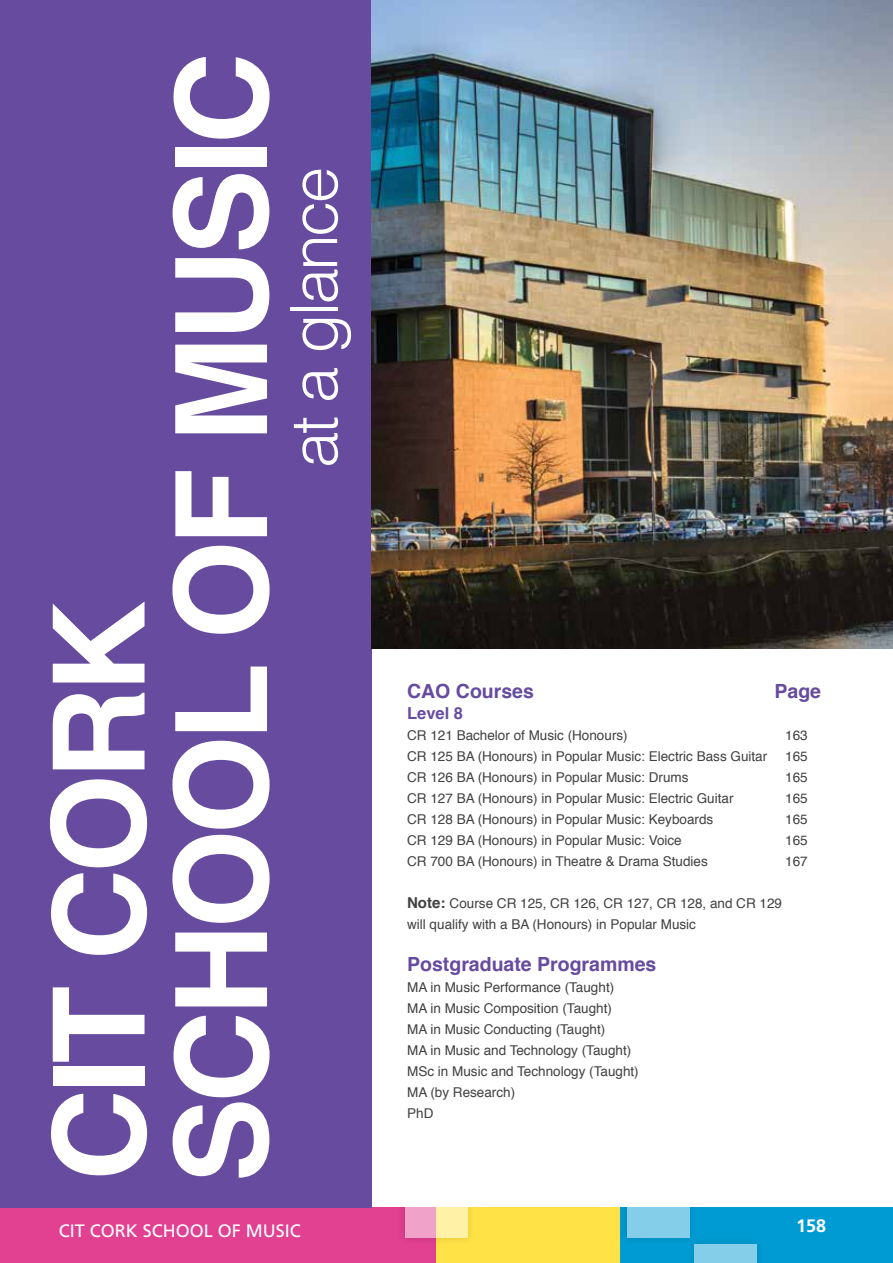
<style>
.page{position:relative;width:893px;height:1263px;background:#fff}
.page>*{position:absolute;margin:0;border:0;box-sizing:border-box;transform-origin:0 0}
.t1{font:700 127.5px/122.6px "Helvetica";letter-spacing:-.04em;color:#fff}
.t2{font:300 65.4px "Helvetica";letter-spacing:-.04em;color:#fff}
.t3{font:700 19.5px "Helvetica";color:#664b9f}
.t4{font:18px "Frutiger";color:#fff}
.t5{font:700 18px "Frutiger";color:#fff}
.t6{font:700 16.5px "Helvetica";color:#664b9f}
.t7{font:13.5px/21px "Helvetica";color:#414042}
.s1{font-weight:700;font-size:15px}
</style>
<div class="page">
<div style="left:0;top:1208px;width:436px;height:55px;background:#e24091"></div>
<div style="left:436px;top:1208px;width:268px;height:55px;background:#ffe246"></div>
<div style="left:620px;top:1208px;width:273px;height:55px;background:#009bd2"></div>
<div style="left:685px;top:1236px;width:80px;height:27px;background:#000;opacity:.3"></div>
<div style="left:694px;top:1245px;width:62px;height:18px;background:#84cee9"></div>
<div style="left:396px;top:1208px;width:80px;height:38px;background:#000;opacity:.3"></div>
<svg style="left:405px;top:1208px;width:62px;height:29px;background:#f8c9b7"></svg>
<div style="left:618px;top:1208px;width:80px;height:38px;background:#000;opacity:.3"></div>
<div style="left:627px;top:1208px;width:62px;height:29px;background:#84cee9"></div>
<div style="left:0;top:0;width:371px;height:1208px;background:#664b9f"></div>
<img style="left:371px;top:0;width:522px;height:648px">
<h1 class="t1" style="left:40px;top:1183px;width:1132px;rotate:-90deg">CIT CORK<br>SCHOOL OF MUSIC</h1>
<h2 class="t2" style="left:261px;top:468px;width:303px;rotate:-90deg">at a glance</h2>
<h3 class="t3" style="left:407px;top:675px;width:128px">CAO Courses</h3>
<h3 class="t3" style="left:774px;top:675px;width:48px">Page</h3>
<p class="t6" style="left:407px;top:699px;width:57px">Level 8</p>
<p class="t7" style="left:407px;top:725px;width:222px">CR 121 Bachelor of Music (Honours)</p>
<p class="t7" style="left:785px;top:725px;width:24px">163</p>
<p class="t7" style="left:407px;top:746px;width:362px">CR 125 BA (Honours) in Popular Music: Electric Bass Guitar</p>
<p class="t7" style="left:785px;top:746px;width:24px">165</p>
<p class="t7" style="left:407px;top:767px;width:283px">CR 126 BA (Honours) in Popular Music: Drums</p>
<p class="t7" style="left:785px;top:767px;width:24px">165</p>
<p class="t7" style="left:407px;top:788px;width:328px">CR 127 BA (Honours) in Popular Music: Electric Guitar</p>
<p class="t7" style="left:785px;top:788px;width:24px">165</p>
<p class="t7" style="left:407px;top:809px;width:308px">CR 128 BA (Honours) in Popular Music: Keyboards</p>
<p class="t7" style="left:785px;top:809px;width:24px">165</p>
<p class="t7" style="left:407px;top:830px;width:276px">CR 129 BA (Honours) in Popular Music: Voice</p>
<p class="t7" style="left:785px;top:830px;width:24px">165</p>
<p class="t7" style="left:407px;top:851px;width:302px">CR 700 BA (Honours) in Theatre &amp; Drama Studies</p>
<p class="t7" style="left:785px;top:851px;width:24px">167</p>
<p class="t7" style="left:407px;top:893px;width:376px"><span class="s1">Note:</span> Course CR 125, CR 126, CR 127, CR 128, and CR 129 will qualify with a BA (Honours) in Popular Music</p>
<h3 class="t3" style="left:407px;top:948px;width:251px">Postgraduate Programmes</h3>
<p class="t7" style="left:407px;top:977px;width:233px">MA in Music Performance (Taught)<br>MA in Music Composition (Taught)<br>MA in Music Conducting (Taught)<br>MA in Music and Technology (Taught)<br>MSc in Music and Technology (Taught)<br>MA (by Research)<br>PhD</p>
<h3 class="t4" style="left:59px;top:1220px;width:244px">CIT CORK SCHOOL OF MUSIC</h3>
<h3 class="t5" style="left:796px;top:1215px;width:32px">158</h3>
</div>
